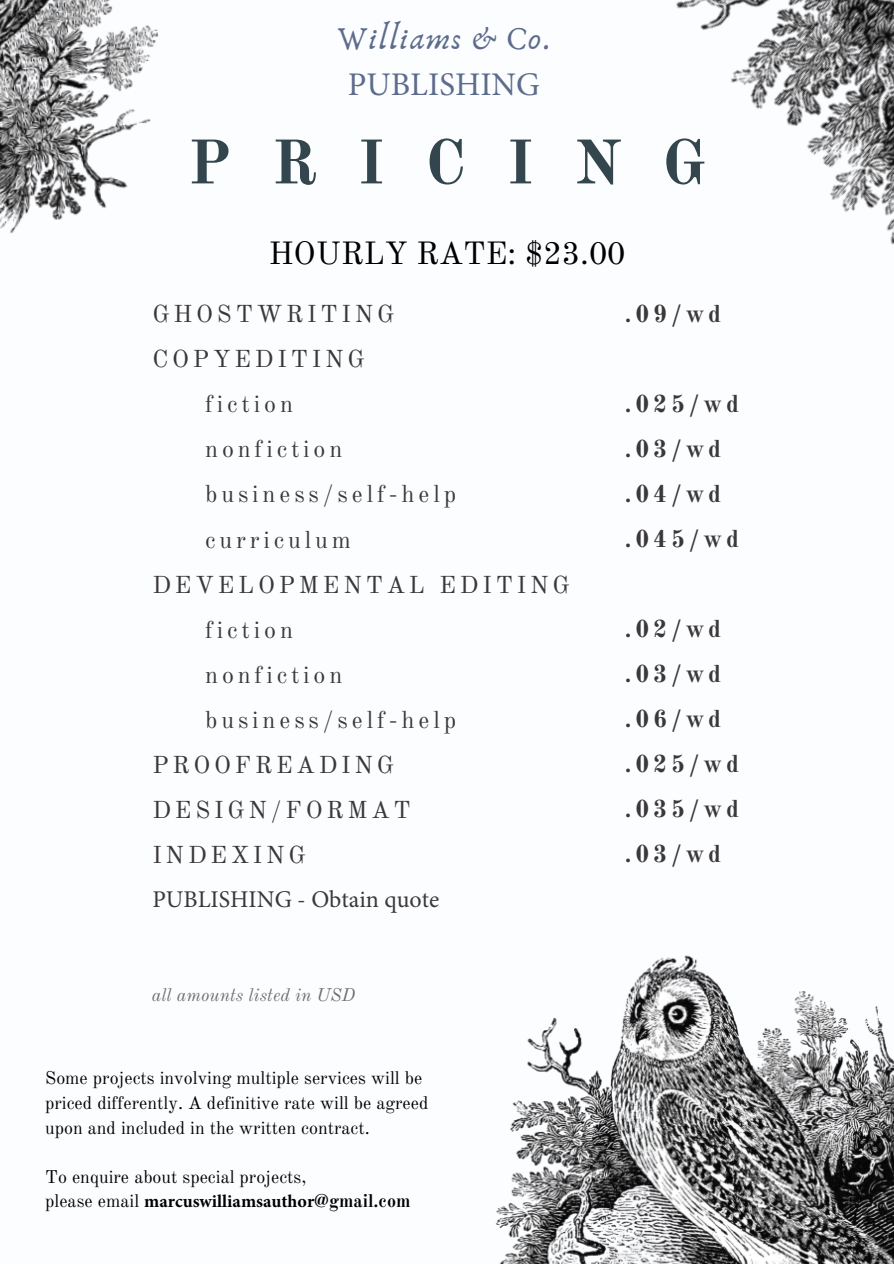
<style>
.page{position:relative;width:894px;height:1264px;background:#fff}
.page>*{position:absolute;margin:0;border:0;box-sizing:border-box;transform-origin:0 0}
.t1{font:700 61.5px "Old Standard";letter-spacing:.66em;color:#33464d}
.t2{font:33px "Anaktoria";letter-spacing:.04em;color:#5e6c8b}
.t3{font:33px "Minion Pro";color:#5e6c8b}
.t4{font:31.5px "Old Standard";color:#000}
.t5{font:24px/45px "Old Standard";letter-spacing:.16em;color:#3b3838}
.t6{font:700 24px/45px "Old Standard";letter-spacing:.16em;color:#3b3838}
.t7{font:24px "Minion Pro";color:#3b3838}
.t8{font:18px/24.8px "Old Standard";color:#000}
.t9{font:700 18px "Minion Pro";color:#000}
.t10{font:italic 18px "Old Standard";color:#6f6f6f}
.s1{font-family:"Old Standard";font-weight:400}
.s2{font-family:"Old Standard"}
</style>
<div class="page">
<div style="left:0;top:0;width:893px;height:1263px;background:#fbfdff"></div>
<img style="left:495px;top:955px;width:398px;height:308px">
<img style="left:676px;top:0;width:217px;height:245px">
<img style="left:0;top:0;width:159px;height:233px">
<h2 class="t2" style="left:337px;top:18px;width:215px">Williams &amp; Co.</h2>
<h2 class="t3" style="left:348px;top:64px;width:193px">PUBLISHING</h2>
<h1 class="t1" style="left:188px;top:125px;width:519px">PRICING</h1>
<h3 class="t4" style="left:269px;top:233px;width:358px">HOURLY RATE: $23.00</h3>
<p class="t5" style="left:152px;top:292px;width:244px">GHOSTWRITING</p>
<p class="t5" style="left:152px;top:337px;width:214px">COPYEDITING</p>
<p class="t5" style="left:205px;top:382px;width:89px">fiction</p>
<p class="t5" style="left:205px;top:427px;width:139px">nonfiction</p>
<p class="t5" style="left:205px;top:472px;width:252px">business/self-help</p>
<p class="t5" style="left:205px;top:517px;width:147px">curriculum</p>
<p class="t5" style="left:152px;top:562px;width:419px">DEVELOPMENTAL EDITING</p>
<p class="t5" style="left:205px;top:607px;width:89px">fiction</p>
<p class="t5" style="left:205px;top:652px;width:139px">nonfiction</p>
<p class="t5" style="left:205px;top:697px;width:252px">business/self-help</p>
<p class="t5" style="left:152px;top:742px;width:260px">P R O O F R E A D I N G<br>D E S I G N / F O R MA T<br>I N D E X I N G</p>
<p class="t7" style="left:152px;top:884px;width:288px">PUBLISHING - Obtain quote</p>
<p class="t10" style="left:152px;top:983px;width:205px">all amounts listed in USD</p>
<p class="t8" style="left:45px;top:1065px;width:385px">Some projects involving multiple services will be priced differently. A definitive rate will be agreed upon and included in the written contract.</p>
<p class="t8" style="left:45px;top:1164px;width:263px">To enquire about special projects,</p>
<p class="t9" style="left:45px;top:1190px;width:367px"><span class="s1">please email</span> marcuswilliamsauthor<span class="s2">@gmail.com</span></p>
<p class="t6" style="left:624px;top:292px;width:98px">.09/wd</p>
<p class="t6" style="left:624px;top:381px;width:115px">.025/wd .03/wd .04/wd .045/wd</p>
<p class="t6" style="left:624px;top:606px;width:115px">.02/wd .03/wd .06/wd .025/wd .035/wd .03/wd</p>
</div>
